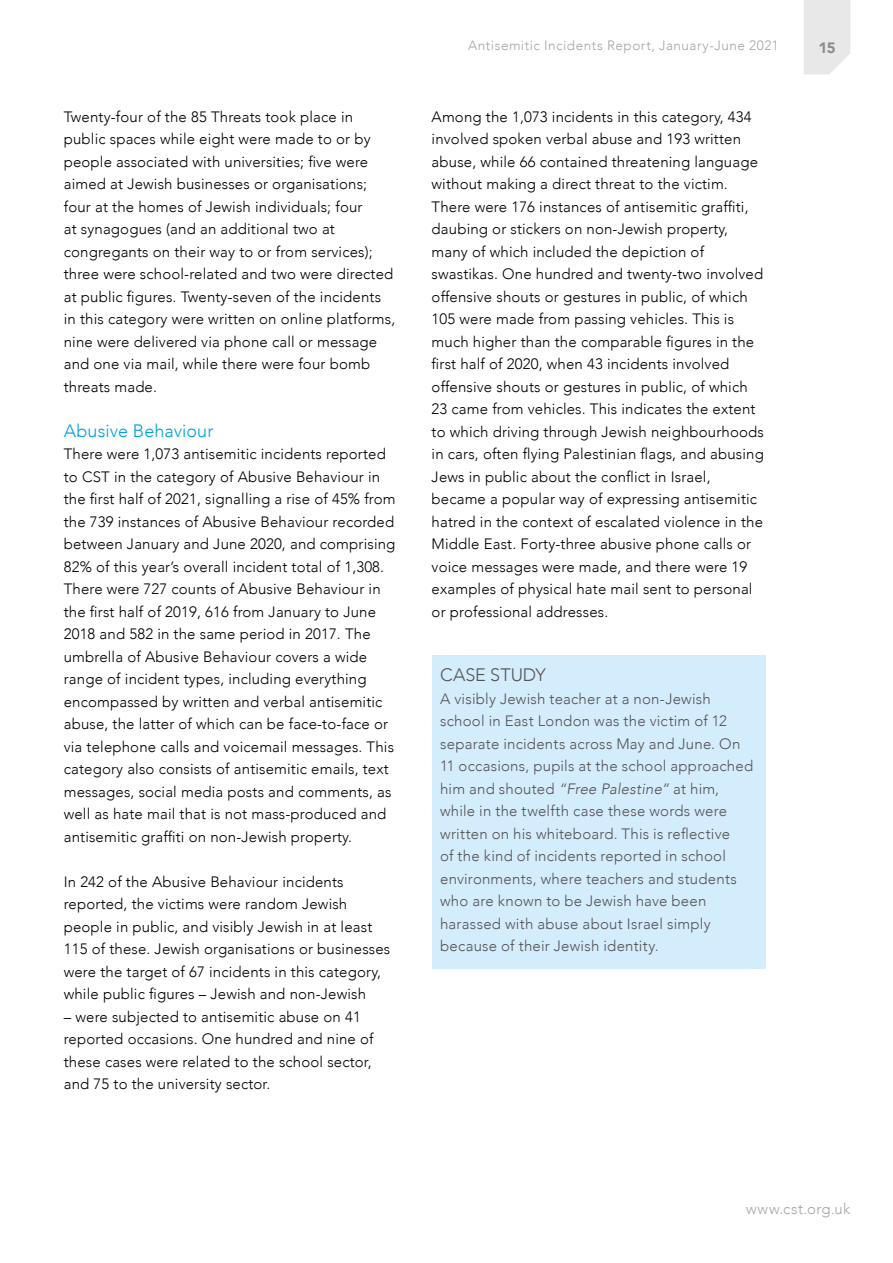
<style>
.page{position:relative;width:893px;height:1263px;background:#fff}
.page>*{position:absolute;margin:0;border:0;box-sizing:border-box;transform-origin:0 0}
.t1{font:300 18px "Avenir";letter-spacing:.005em;color:#009fe3}
.t2{font:300 18px "Avenir";color:#555255}
.t3{font:300 15px/22.5px "Avenir";letter-spacing:.01em;color:#000}
.t4{font:300 15px/22.5px "Avenir";letter-spacing:.015em;color:#555255}
.t5{font:300 15px "Avenir";letter-spacing:.035em;color:#a7a5a6}
.t6{font:900 15px "Avenir";color:#8c8c8c}
.t7{font:300 13.5px "Avenir";letter-spacing:.04em;color:#a7a5a6}
.s1{font-style:italic}
</style>
<div class="page">
<div style="left:804px;top:0;width:46px;height:74px;background:#e8e8e8"></div>
<div style="left:432px;top:655px;width:333px;height:313px;background:#d4edfc"></div>
<p class="t3" style="left:64px;top:105px;width:333px">Twenty-four of the 85 Threats took place in public spaces while eight were made to or by people associated with universities; five were aimed at Jewish businesses or organisations; four at the homes of Jewish individuals; four<br>at synagogues (and an additional two at congregants on their way to or from services); three were school-related and two were directed at public figures. Twenty-seven of the incidents in this category were written on online platforms, nine were delivered via phone call or message and one via mail, while there were four bomb threats made.</p>
<p class="t1" style="left:64px;top:420px;width:151px">Abusive Behaviour</p>
<p class="t3" style="left:64px;top:443px;width:333px">There were 1,073 antisemitic incidents reported to CST in the category of Abusive Behaviour in the first half of 2021, signalling a rise of 45% from the 739 instances of Abusive Behaviour recorded between January and June 2020, and comprising 82% of this year’s overall incident total of 1,308.<br>There were 727 counts of Abusive Behaviour in the first half of 2019, 616 from January to June 2018 and 582 in the same period in 2017. The umbrella of Abusive Behaviour covers a wide range of incident types, including everything encompassed by written and verbal antisemitic abuse, the latter of which can be face-to-face or via telephone calls and voicemail messages. This category also consists of antisemitic emails, text messages, social media posts and comments, as well as hate mail that is not mass-produced and antisemitic graffiti on non-Jewish property.</p>
<p class="t3" style="left:64px;top:870px;width:328px">In 242 of the Abusive Behaviour incidents reported, the victims were random Jewish people in public, and visibly Jewish in at least 115 of these. Jewish organisations or businesses were the target of 67 incidents in this category, while public figures – Jewish and non-Jewish</p>
<p class="t3" style="left:64px;top:1005px;width:311px">– were subjected to antisemitic abuse on 41 reported occasions. One hundred and nine of these cases were related to the school sector, and 75 to the university sector.</p>
<p class="t7" style="left:468px;top:37px;width:312px">Antisemitic Incidents Report, January-June 2021</p>
<p class="t6" style="left:818px;top:35px;width:19px">15</p>
<p class="t3" style="left:432px;top:105px;width:334px">Among the 1,073 incidents in this category, 434 involved spoken verbal abuse and 193 written abuse, while 66 contained threatening language without making a direct threat to the victim.<br>There were 176 instances of antisemitic graffiti, daubing or stickers on non-Jewish property, many of which included the depiction of swastikas. One hundred and twenty-two involved offensive shouts or gestures in public, of which 105 were made from passing vehicles. This is much higher than the comparable figures in the first half of 2020, when 43 incidents involved offensive shouts or gestures in public, of which 23 came from vehicles. This indicates the extent to which driving through Jewish neighbourhoods in cars, often flying Palestinian flags, and abusing Jews in public about the conflict in Israel, became a popular way of expressing antisemitic hatred in the context of escalated violence in the Middle East. Forty-three abusive phone calls or voice messages were made, and there were 19 examples of physical hate mail sent to personal or professional addresses.</p>
<p class="t2" style="left:440px;top:664px;width:107px">CASE STUDY</p>
<p class="t4" style="left:440px;top:687px;width:315px">A visibly Jewish teacher at a non-Jewish school in East London was the victim of 12 separate incidents across May and June. On 11 occasions, pupils at the school approached him and shouted <span class="s1">“Free Palestine”</span> at him, while in the twelfth case these words were written on his whiteboard. This is reflective<br>of the kind of incidents reported in school environments, where teachers and students who are known to be Jewish have been harassed with abuse about Israel simply because of their Jewish identity.</p>
<p class="t5" style="left:746px;top:1200px;width:106px">www.cst.org.uk</p>
</div>
